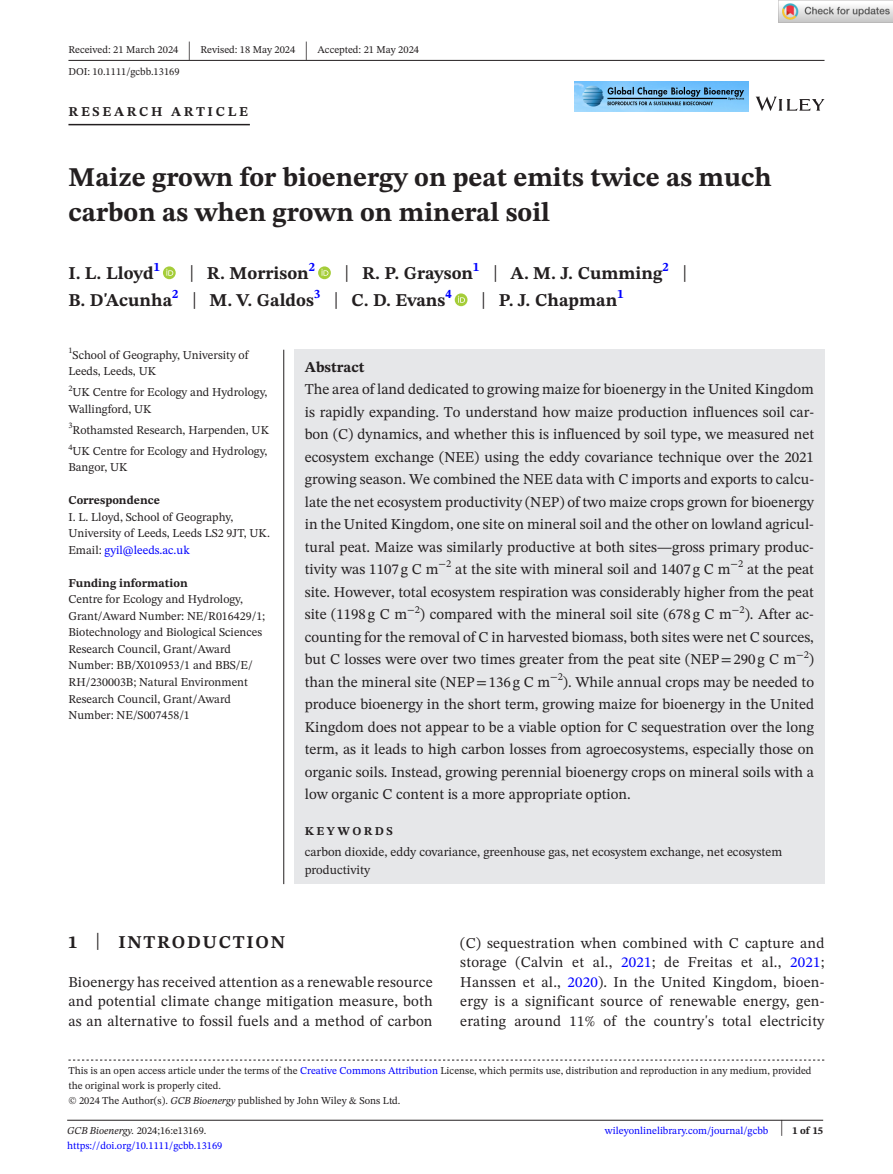
<style>
.page{position:relative;width:893px;height:1174px;background:#fff}
.page>*{position:absolute;margin:0;border:0;box-sizing:border-box;transform-origin:0 0}
.t1{font:700 27px/34.5px "STIX Two Text";color:#231f20}
.t2{font:25.65px "STIX Two Text";color:#231f20;scale:.49 1}
.t3{font:700 18px/27px "STIX Two Text";color:#231f20}
.t4{font:700 18px "STIX Two Text";letter-spacing:.1em;color:#231f20}
.t5{font:15px/22.5px "STIX Two Text";color:#231f20;text-align:justify}
.t6{font:700 15px "STIX Two Text";color:#231f20}
.t7{font:700 13.5px "STIX Two Text";letter-spacing:.2em;color:#231f20}
.t8{font:12.75px/17.2px "STIX Two Text";color:#231f20}
.t9{font:12px/16.5px "STIX Two Text";color:#231f20}
.t10{font:700 12px "STIX Two Text";color:#231f20}
.t11{font:700 12px "STIX Two Text";letter-spacing:.2em;color:#231f20}
.t12{font:10.5px/15px "STIX Two Text";color:#231f20}
.t13{font:10.5px "STIX Two Text";color:#00f}
.t14{font:700 10.5px "STIX Two Text";color:#231f20}
.s1{font-weight:400;font-size:23.4px}
.s2{color:#00f}
.s3{font-family:"STIX"}
.s4{font-weight:400;font-size:23.7px}
.s5{font-style:italic}
.s6{font-weight:400;font-size:22.2px}
</style>
<div class="page">
<hr style="left:67px;top:1119px;width:756px;height:1px;background:#231f20">
<svg style="left:756px;top:97px;width:68px;height:14px"></svg>
<img style="left:575px;top:81px;width:173px;height:30px">
<hr style="left:68px;top:60px;width:756px;height:1px;background:#231f20">
<hr style="left:68px;top:124px;width:182px;height:1px;background:#231f20">
<svg style="left:163px;top:266px;width:13px;height:13px"></svg>
<svg style="left:166px;top:269px;width:7px;height:7px"></svg>
<svg style="left:318px;top:266px;width:13px;height:13px"></svg>
<svg style="left:322px;top:269px;width:6px;height:7px"></svg>
<div style="left:455px;top:293px;width:12px;height:13px;background:#a5cd39;border-radius:50%"></div>
<svg style="left:458px;top:296px;width:7px;height:7px"></svg>
<svg style="left:68px;top:1059px;width:756px;height:1px"></svg>
<div style="left:294px;top:350px;width:530px;height:534px;background:#e6e7e9"></div>
<hr style="left:283px;top:350px;width:1px;height:534px;background:#231f20">
<img style="left:779px;top:0;width:114px;height:23px">
<p class="t12" style="left:68px;top:42px;width:111px">Received: 21 March 2024</p>
<h2 class="t2" style="left:188px;top:32px;width:8px">|</h2>
<p class="t12" style="left:201px;top:42px;width:96px">Revised: 18 May 2024</p>
<h2 class="t2" style="left:305px;top:32px;width:8px">|</h2>
<p class="t12" style="left:318px;top:42px;width:103px">Accepted: 21 May 2024</p>
<p class="t12" style="left:68px;top:64px;width:113px">DOI: 10.1111/gcbb.13169</p>
<p class="t7" style="left:68px;top:101px;width:181px">RESEARCH ARTICLE</p>
<h1 class="t1" style="left:68px;top:161px;width:705px">Maize grown for bioenergy on peat emits twice as much carbon as when grown on mineral soil</h1>
<p class="t3" style="left:68px;top:260px;width:93px">I. L. Lloyd<sup>1</sup></p>
<p class="t3" style="left:189px;top:260px;width:127px"><span class="s1">|</span> R. Morrison<sup>2</sup></p>
<p class="t3" style="left:68px;top:260px;width:620px;text-indent:276px"><span class="s1">|</span> R. P. Grayson<sup>1</sup> <span class="s1">|</span> A. M. J. Cumming<sup>2</sup> <span class="s1">|<br></span>B. D'Acunha<sup>2</sup> <span class="s1">|</span> M. V. Galdos<sup>3</sup> <span class="s1">|</span> C. D. Evans<sup>4</sup></p>
<p class="t3" style="left:481px;top:287px;width:144px"><span class="s1">|</span> P. J. Chapman<sup>1</sup></p>
<p class="t9" style="left:68px;top:346px;width:182px"><sup>1</sup>School of Geography, University of<br>Leeds, Leeds, UK</p>
<p class="t9" style="left:68px;top:384px;width:201px"><sup>2</sup>UK Centre for Ecology and Hydrology,<br>Wallingford, UK</p>
<p class="t9" style="left:68px;top:419px;width:202px;line-height:21px"><sup>3</sup>Rothamsted Research, Harpenden, UK<br><sup>4</sup>UK Centre for Ecology and Hydrology,</p>
<p class="t9" style="left:68px;top:459px;width:61px">Bangor, UK</p>
<p class="t10" style="left:68px;top:492px;width:93px">Correspondence</p>
<p class="t9" style="left:68px;top:508px;width:203px">I. L. Lloyd, School of Geography,<br>University of Leeds, Leeds LS2 9JT, UK.<br>Email: <span class="s2">gyil@leeds.ac.uk</span></p>
<p class="t10" style="left:68px;top:574px;width:121px">Funding information</p>
<p class="t9" style="left:68px;top:591px;width:198px">Centre for Ecology and Hydrology, Grant/Award Number: NE/R016429/1; Biotechnology and Biological Sciences Research Council, Grant/Award Number: BB/X010953/1 and BBS/E/ RH/230003B; Natural Environment Research Council, Grant/Award Number: NE/S007458/1</p>
<p class="t6" style="left:305px;top:356px;width:61px">Abstract</p>
<p class="t5" style="left:305px;top:378px;width:511px">The area of land dedicated to growing maize for bioenergy in the United Kingdom is rapidly expanding. To understand how maize production influences soil car&shy;bon (C) dynamics, and whether this is influenced by soil type, we measured net ecosystem exchange (NEE) using the eddy covariance technique over the 2021 growing season. We combined the NEE data with C imports and exports to calcu&shy;late the net ecosystem productivity (NEP) of two maize crops grown for bioenergy in the United Kingdom, one site on mineral soil and the other on lowland agricul&shy;tural peat. Maize was similarly productive at both sites—gross primary produc&shy;tivity was 1107 g C m<sup>−2</sup> at the site with mineral soil and 1407g C m</p>
<p class="t12" style="left:730px;top:556px;width:14px">−2</p>
<p class="t5" style="left:305px;top:558px;width:511px;text-indent:442px">at the peat site. However, total ecosystem respiration was considerably higher from the peat site (1198 g C m</p>
<p class="t12" style="left:407px;top:601px;width:14px">−2</p>
<p class="t5" style="left:420px;top:603px;width:313px">) compared with the mineral soil site (678 g C m</p>
<p class="t12" style="left:732px;top:601px;width:14px">−2</p>
<p class="t5" style="left:305px;top:603px;width:511px;text-indent:440px">). After ac&shy;counting for the removal of C in harvested biomass, both sites were net C sources, but C losses were over two times greater from the peat site (NEP<span class="s3">=</span>290 g C m</p>
<p class="t12" style="left:796px;top:646px;width:14px">−2</p>
<p class="t5" style="left:809px;top:648px;width:7px">)</p>
<p class="t5" style="left:305px;top:670px;width:247px">than the mineral site (NEP<span class="s3">=</span>136 g C m</p>
<p class="t12" style="left:550px;top:669px;width:14px">−2</p>
<p class="t5" style="left:305px;top:670px;width:511px;text-indent:258px">). While annual crops may be needed to produce bioenergy in the short term, growing maize for bioenergy in the United Kingdom does not appear to be a viable option for C sequestration over the long term, as it leads to high carbon losses from agroecosystems, especially those on organic soils. Instead, growing perennial bioenergy crops on mineral soils with a low organic C content is a more appropriate option.</p>
<p class="t11" style="left:305px;top:822px;width:90px">KEYWORDS</p>
<p class="t8" style="left:305px;top:843px;width:479px">carbon dioxide, eddy covariance, greenhouse gas, net ecosystem exchange, net ecosystem productivity</p>
<p class="t4" style="left:68px;top:929px;width:218px">1 <span class="s4">|</span> INTRODUCTION</p>
<p class="t5" style="left:68px;top:972px;width:366px;line-height:19.5px">Bioenergy has received attention as a renewable resource and potential climate change mitigation measure, both as an alternative to fossil fuels and a method of carbon</p>
<p class="t5" style="left:460px;top:933px;width:366px;line-height:19.5px">(C) sequestration when combined with C capture and storage (Calvin et al., <span class="s2">2021</span>; de Freitas et al., <span class="s2">2021</span>; Hanssen et al., <span class="s2">2020</span>). In the United Kingdom, bioen&shy;ergy is a significant source of renewable energy, gen&shy;erating around 11% of the country's total electricity</p>
<p class="t12" style="left:68px;top:1063px;width:745px">This is an open access article under the terms of the <span class="s2">Creative Commons Attribution</span> License, which permits use, distribution and reproduction in any medium, provided the original work is properly cited.<br>© 2024 The Author(s). <span class="s5">GCB Bioenergy</span> published by John Wiley &amp; Sons Ltd.</p>
<p class="t12" style="left:67px;top:1123px;width:141px"><span class="s5">GCB Bioenergy.</span> 2024;16:e13169.</p>
<p class="t14" style="left:780px;top:1123px;width:45px"><span class="s6">|</span> 1 of 15</p>
<p class="t13" style="left:67px;top:1138px;width:157px">https://doi.org/10.1111/gcbb.13169</p>
<p class="t13" style="left:605px;top:1123px;width:165px">wileyonlinelibrary.com/journal/gcbb</p>
</div>
